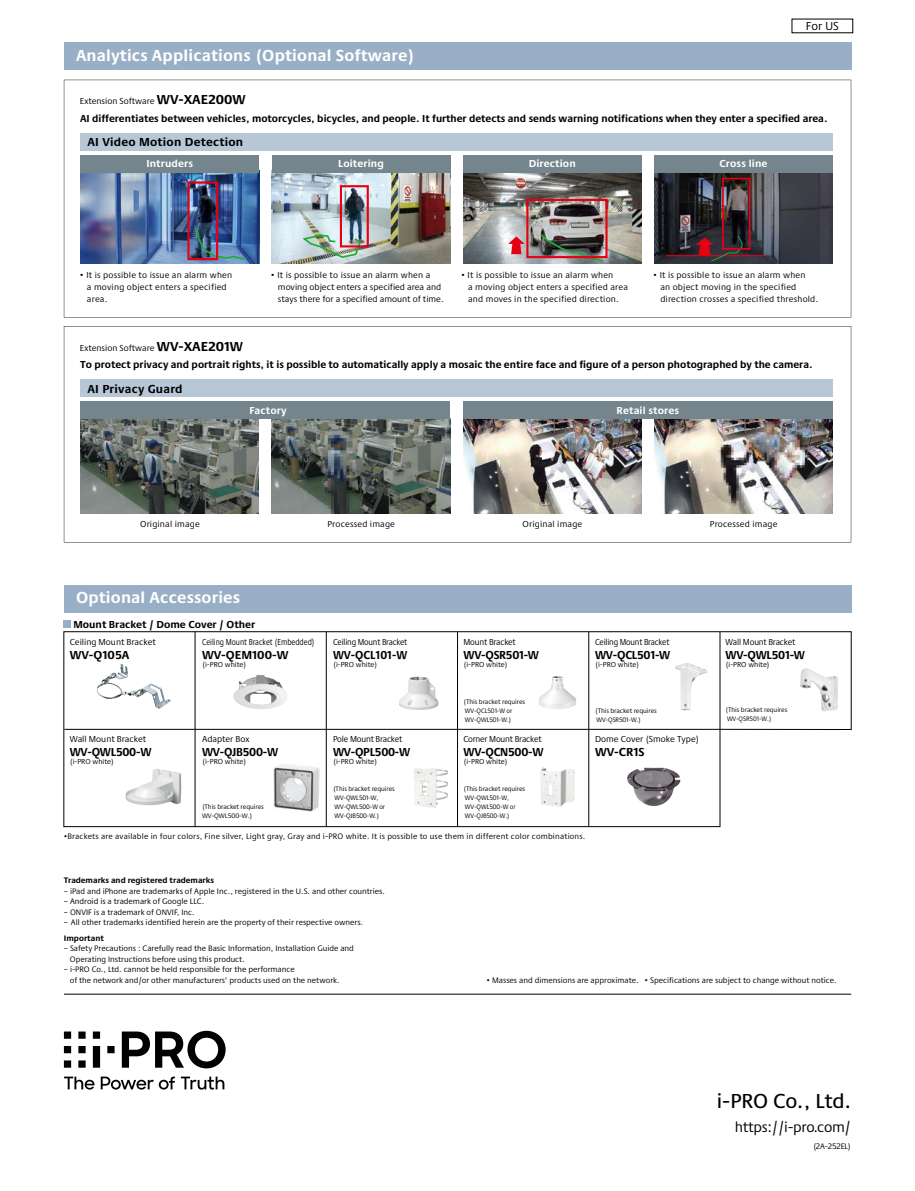
<style>
.page{position:relative;width:915px;height:1191px;background:#fff}
.page>*{position:absolute;margin:0;border:0;box-sizing:border-box;transform-origin:0 0}
.t1{font:500 21px "Praxis Next";color:#000}
.t2{font:700 16.5px "Praxis Next";letter-spacing:.01em;color:#fff}
.t3{font:15px "Praxis Next";letter-spacing:-.02em;color:#000}
.t4{font:700 12px "Praxis Next";letter-spacing:-.02em;color:#000;scale:.95 1}
.t5{font:700 12px "Praxis Next";letter-spacing:.02em;color:#000}
.t6{font:700 12px "Praxis Next";color:#000}
.t7{font:700 12px "Praxis Next";color:#000;scale:.93 1}
.t8{font:12px "Praxis Next";color:#000}
.t9{font:700 10.5px "Praxis Next";color:#000}
.t10{font:700 10.5px "Praxis Next";letter-spacing:.01em;color:#fff}
.t11{font:9px/12px "Praxis Next";letter-spacing:.02em;color:#000}
.t12{font:9px/12px "Praxis Next";color:#000}
.t13{font:9px "Praxis Next";letter-spacing:-.02em;color:#000;scale:.95 1}
.t14{font:9px "Praxis Next";letter-spacing:-.02em;color:#000;scale:.9 1}
.t15{font:9px "Praxis Next";color:#000;scale:.82 1}
.t16{font:8.25px/10.5px "Praxis Next";color:#000}
.t17{font:8.25px "Praxis Next";letter-spacing:.02em;color:#000}
.t18{font:700 8.25px "Praxis Next";color:#000}
.t19{font:7.5px "Praxis Next";color:#000}
.t20{font:6.75px/9px "Praxis Next";letter-spacing:-.01em;color:#000}
.s1{font-weight:700;font-size:13.5px}
</style>
<div class="page">
<hr style="left:64px;top:994px;width:786px;height:1px;background:#000">
<svg style="left:64px;top:1030px;width:161px;height:59px"></svg>
<div style="left:64px;top:585px;width:786px;height:27px;background:#98afc5"></div>
<svg style="left:63px;top:631px;width:788px;height:196px"></svg>
<hr style="left:457px;top:631px;width:1px;height:195px;background:#000">
<hr style="left:326px;top:631px;width:1px;height:195px;background:#000">
<hr style="left:195px;top:631px;width:1px;height:195px;background:#000">
<hr style="left:588px;top:631px;width:1px;height:195px;background:#000">
<hr style="left:719px;top:631px;width:1px;height:98px;background:#000">
<img style="left:626px;top:767px;width:54px;height:40px">
<div style="left:63px;top:620px;width:8px;height:8px;background:#98afc5"></div>
<img style="left:233px;top:675px;width:56px;height:34px">
<img style="left:125px;top:768px;width:56px;height:37px">
<img style="left:399px;top:676px;width:39px;height:34px">
<img style="left:674px;top:663px;width:33px;height:47px">
<img style="left:273px;top:763px;width:46px;height:48px">
<img style="left:540px;top:767px;width:24px;height:39px">
<img style="left:538px;top:676px;width:38px;height:33px">
<img style="left:800px;top:668px;width:37px;height:43px">
<img style="left:413px;top:768px;width:35px;height:40px">
<hr style="left:64px;top:729px;width:655px;height:1px;background:#000">
<div style="left:64px;top:43px;width:786px;height:27px;background:#98afc5"></div>
<svg style="left:64px;top:80px;width:786px;height:237px"></svg>
<svg style="left:64px;top:326px;width:786px;height:216px"></svg>
<img style="left:272px;top:173px;width:178px;height:90px">
<img style="left:654px;top:173px;width:178px;height:90px">
<img style="left:80px;top:418px;width:179px;height:96px">
<img style="left:272px;top:419px;width:178px;height:95px">
<img style="left:463px;top:419px;width:178px;height:95px">
<img style="left:654px;top:419px;width:178px;height:95px">
<div style="left:272px;top:155px;width:178px;height:18px;background:#75858d"></div>
<div style="left:654px;top:155px;width:178px;height:18px;background:#75858d"></div>
<div style="left:81px;top:401px;width:369px;height:18px;background:#75858d"></div>
<div style="left:463px;top:401px;width:369px;height:18px;background:#75858d"></div>
<img style="left:463px;top:173px;width:178px;height:90px">
<svg style="left:538px;top:232px;width:67px;height:31px"></svg>
<div style="left:526px;top:199px;width:81px;height:59px;border:2px solid #e60012"></div>
<svg style="left:508px;top:236px;width:16px;height:18px"></svg>
<svg style="left:193px;top:225px;width:53px;height:36px"></svg>
<div style="left:187px;top:181px;width:31px;height:79px;border:2px solid #e60012"></div>
<svg style="left:300px;top:234px;width:62px;height:25px"></svg>
<div style="left:340px;top:185px;width:29px;height:62px;border:2px solid #e60012"></div>
<hr style="left:665px;top:255px;width:99px;height:1px;background:#e60012">
<svg style="left:695px;top:235px;width:47px;height:27px"></svg>
<div style="left:721px;top:178px;width:29px;height:72px;border:2px solid #e60012"></div>
<div style="left:463px;top:155px;width:178px;height:18px;background:#75858d"></div>
<h2 class="t2" style="left:76px;top:42px;width:340px">Analytics Applications (Optional Software)</h2>
<h3 class="t8" style="left:805px;top:17px;width:35px">For US</h3>
<p class="t12" style="left:80px;top:95px;width:167px">Extension Software <span class="s1">WV-XAE200W</span></p>
<p class="t9" style="left:80px;top:110px;width:748px">AI differentiates between vehicles, motorcycles, bicycles, and people. It further detects and sends warning notifications when they enter a specified area.</p>
<h3 class="t5" style="left:87px;top:133px;width:157px">AI Video Motion Detection</h3>
<p class="t10" style="left:146px;top:155px;width:48px">Intruders</p>
<p class="t10" style="left:338px;top:155px;width:47px">Loitering</p>
<p class="t10" style="left:719px;top:155px;width:49px">Cross line</p>
<p class="t10" style="left:528px;top:155px;width:49px">Direction</p>
<p class="t11" style="left:87px;top:269px;width:147px;text-indent:-7px">• It is possible to issue an alarm when a moving object enters a specified area.</p>
<p class="t12" style="left:278px;top:269px;width:167px;text-indent:-7px">• It is possible to issue an alarm when a moving object enters a specified area and stays there for a specified amount of time.</p>
<p class="t11" style="left:468px;top:269px;width:161px;text-indent:-7px">• It is possible to issue an alarm when<br>a moving object enters a specified area and moves in the specified direction.</p>
<p class="t11" style="left:660px;top:269px;width:159px;text-indent:-7px">• It is possible to issue an alarm when<br>an object moving in the specified direction crosses a specified threshold.</p>
<p class="t12" style="left:80px;top:341px;width:165px">Extension Software <span class="s1">WV-XAE201W</span></p>
<p class="t9" style="left:80px;top:356px;width:733px">To protect privacy and portrait rights, it is possible to automatically apply a mosaic the entire face and figure of a person photographed by the camera.</p>
<p class="t10" style="left:249px;top:402px;width:39px">Factory</p>
<h3 class="t5" style="left:87px;top:379px;width:97px">AI Privacy Guard</h3>
<p class="t10" style="left:616px;top:402px;width:64px">Retail stores</p>
<p class="t11" style="left:140px;top:517px;width:61px">Original image</p>
<p class="t11" style="left:327px;top:517px;width:69px">Processed image</p>
<p class="t11" style="left:522px;top:517px;width:61px">Original image</p>
<p class="t11" style="left:709px;top:517px;width:69px">Processed image</p>
<h2 class="t2" style="left:76px;top:585px;width:165px">Optional Accessories</h2>
<p class="t12" style="left:70px;top:636px;width:88px">Ceiling Mount Bracket</p>
<h3 class="t6" style="left:70px;top:645px;width:61px">WV-Q105A</h3>
<p class="t9" style="left:73px;top:616px;width:183px">Mount Bracket / Dome Cover / Other</p>
<p class="t15" style="left:202px;top:635px;width:139px">Ceiling Mount Bracket (Embedded)</p>
<h3 class="t6" style="left:202px;top:645px;width:88px">WV-QEM100-W</h3>
<p class="t19" style="left:202px;top:659px;width:46px">(i-PRO white)</p>
<p class="t14" style="left:333px;top:635px;width:84px">Ceiling Mount Bracket</p>
<h3 class="t7" style="left:333px;top:645px;width:81px">WV-QCL101-W</h3>
<p class="t19" style="left:333px;top:659px;width:46px">(i-PRO white)</p>
<p class="t13" style="left:463px;top:635px;width:57px">Mount Bracket</p>
<h3 class="t4" style="left:463px;top:645px;width:81px">WV-QSR501-W</h3>
<p class="t19" style="left:463px;top:659px;width:46px">(i-PRO white)</p>
<p class="t20" style="left:463px;top:696px;width:63px">(This bracket requires<br>WV-QCL501-W or<br>WV-QWL501-W.)</p>
<p class="t13" style="left:333px;top:732px;width:74px">Pole Mount Bracket</p>
<h3 class="t4" style="left:333px;top:742px;width:83px">WV-QPL500-W</h3>
<p class="t19" style="left:333px;top:756px;width:46px">(i-PRO white)</p>
<p class="t20" style="left:333px;top:784px;width:63px">(This bracket requires<br>WV-QWL501-W,<br>WV-QWL500-W or<br>WV-QJB500-W.)</p>
<p class="t17" style="left:64px;top:830px;width:523px">•Brackets are available in four colors, Fine silver, Light gray, Gray and i-PRO white. It is possible to use them in different color combinations.</p>
<p class="t12" style="left:70px;top:733px;width:78px">Wall Mount Bracket</p>
<h3 class="t4" style="left:70px;top:742px;width:87px">WV-QWL500-W</h3>
<p class="t19" style="left:70px;top:756px;width:46px">(i-PRO white)</p>
<p class="t12" style="left:202px;top:733px;width:49px">Adapter Box</p>
<h3 class="t4" style="left:202px;top:742px;width:82px">WV-QJB500-W</h3>
<p class="t19" style="left:202px;top:756px;width:46px">(i-PRO white)</p>
<p class="t20" style="left:202px;top:802px;width:63px">(This bracket requires<br>WV-QWL500-W.)</p>
<p class="t13" style="left:463px;top:732px;width:84px">Corner Mount Bracket</p>
<h3 class="t4" style="left:463px;top:742px;width:86px">WV-QCN500-W</h3>
<p class="t19" style="left:463px;top:756px;width:46px">(i-PRO white)</p>
<p class="t20" style="left:463px;top:784px;width:63px">(This bracket requires<br>WV-QWL501-W,<br>WV-QWL500-W or<br>WV-QJB500-W.)</p>
<p class="t14" style="left:595px;top:635px;width:84px">Ceiling Mount Bracket</p>
<h3 class="t4" style="left:595px;top:645px;width:81px">WV-QCL501-W</h3>
<p class="t19" style="left:595px;top:659px;width:46px">(i-PRO white)</p>
<p class="t20" style="left:595px;top:705px;width:63px">(This bracket requires<br>WV-QSR501-W.)</p>
<p class="t12" style="left:595px;top:733px;width:106px">Dome Cover (Smoke Type)</p>
<h3 class="t6" style="left:595px;top:742px;width:51px">WV-CR1S</h3>
<p class="t18" style="left:64px;top:874px;width:152px">Trademarks and registered trademarks</p>
<p class="t16" style="left:64px;top:885px;width:322px">– iPad and iPhone are trademarks of Apple Inc., registered in the U.S. and other countries.</p>
<p class="t16" style="left:64px;top:896px;width:142px">– Android is a trademark of Google LLC.</p>
<p class="t16" style="left:64px;top:906px;width:132px">– ONVIF is a trademark of ONVIF, Inc.</p>
<p class="t16" style="left:64px;top:917px;width:300px">– All other trademarks identified herein are the property of their respective owners.</p>
<p class="t13" style="left:725px;top:635px;width:75px">Wall Mount Bracket</p>
<h3 class="t4" style="left:725px;top:645px;width:85px">WV-QWL501-W</h3>
<p class="t19" style="left:725px;top:658px;width:46px">(i-PRO white)</p>
<p class="t20" style="left:725px;top:705px;width:63px">(This bracket requires<br>WV-QSR501-W.)</p>
<p class="t18" style="left:64px;top:931px;width:42px">Important</p>
<p class="t16" style="left:70px;top:943px;width:285px;text-indent:-6px">– Safety Precautions : Carefully read the Basic Information, Installation Guide and<br>Operating Instructions before using this product.</p>
<p class="t16" style="left:70px;top:964px;width:271px;text-indent:-6px">– i-PRO Co., Ltd. cannot be held responsible for the performance<br>of the network and/or other manufacturers' products used on the network.</p>
<p class="t16" style="left:486px;top:974px;width:351px">• Masses and dimensions are approximate. • Specifications are subject to change without notice.</p>
<h1 class="t1" style="left:716px;top:1085px;width:136px">i-PRO Co., Ltd.</h1>
<h3 class="t3" style="left:734px;top:1115px;width:118px">https://i-pro.com/</h3>
<p class="t16" style="left:812px;top:1140px;width:39px">(2A-252EL)</p>
</div>
